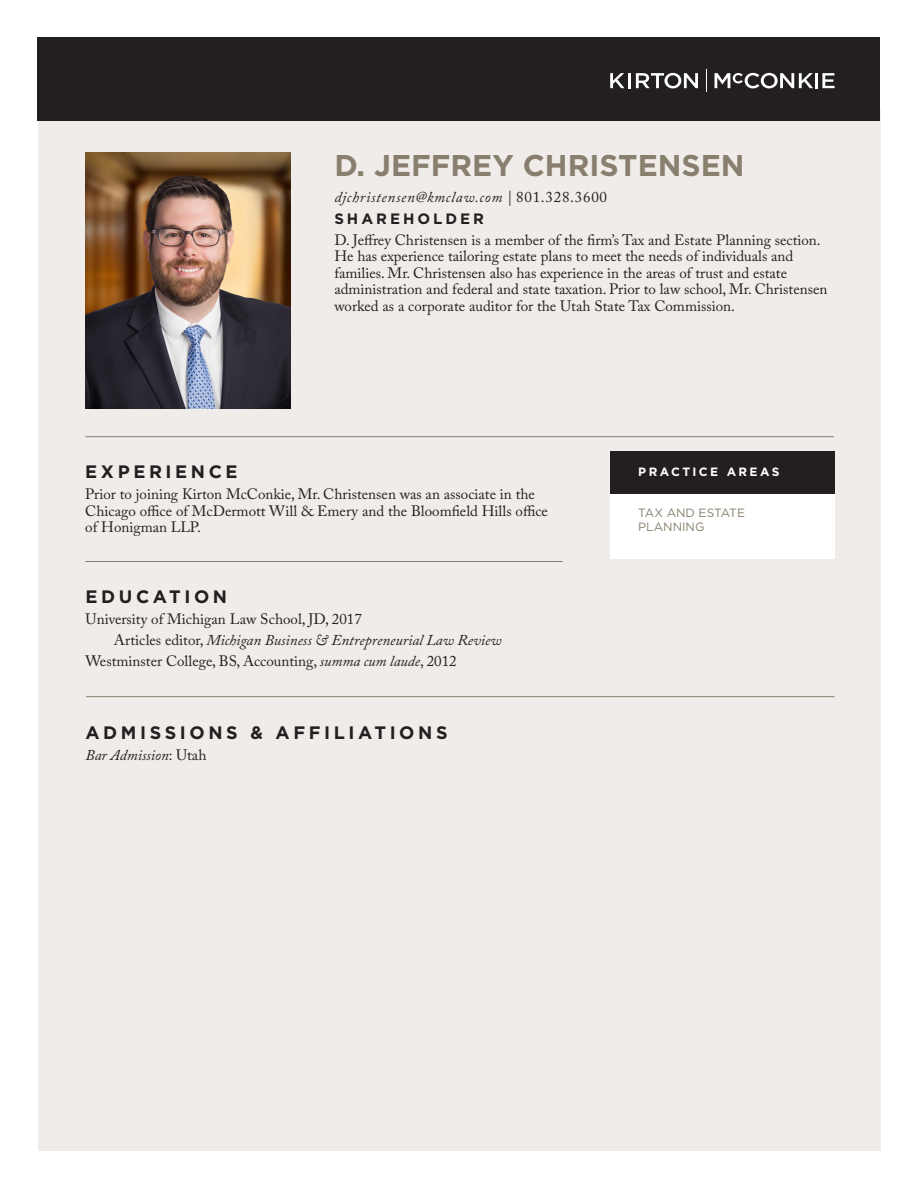
<style>
.page{position:relative;width:918px;height:1188px;background:#fff}
.page>*{position:absolute;margin:0;border:0;box-sizing:border-box;transform-origin:0 0}
.Name_Header{font:700 30px "Gotham";color:#887f6f}
.Section_Header{font:700 18px "Gotham";letter-spacing:.2em;color:#231f20}
.INTRODUCTORY_Paragraph{font:15px/16.5px "Adobe Caslon Pro";color:#231f20}
.Body_Paragraphs{font:15px/16.5px "Adobe Caslon Pro";color:#231f20}
.Body_Paragraphs-2{font:italic 15px "Adobe Caslon Pro";color:#231f20}
.Contact_Info{font:italic 15px "Adobe Caslon Pro";letter-spacing:.05em;color:#231f20}
.Position_Title_Header{font:700 15px "Gotham";letter-spacing:.2em;color:#231f20}
.CallOUT_Small_Caps{font:12px/14.4px "Gotham";color:#887f6f}
.CallOUT_Large_Caps{font:700 12px "Gotham";letter-spacing:.2em;color:#fff}
.s1{font-style:normal}
.s2{font-style:italic}
</style>
<div class="page">
<div style="left:38px;top:110px;width:842px;height:1040px;background:#efece9"></div>
<div style="left:38px;top:38px;width:842px;height:83px;background:#231f20"></div>
<svg style="left:610px;top:73px;width:15px;height:15px"></svg>
<svg style="left:636px;top:73px;width:62px;height:15px"></svg>
<hr style="left:815px;top:73px;width:3px;height:15px;background:#fff">
<svg style="left:822px;top:73px;width:13px;height:15px"></svg>
<hr style="left:628px;top:73px;width:3px;height:15px;background:#fff">
<svg style="left:715px;top:73px;width:98px;height:15px"></svg>
<svg style="left:706px;top:69px;width:1px;height:23px"></svg>
<hr style="left:86px;top:696px;width:748px;height:1px;background:#887f6f">
<hr style="left:85px;top:561px;width:478px;height:1px;background:#887f6f">
<hr style="left:85px;top:436px;width:749px;height:1px;background:#887f6f">
<img style="left:85px;top:152px;width:206px;height:257px">
<div style="left:610px;top:451px;width:225px;height:108px;background:#fff"></div>
<div style="left:610px;top:451px;width:225px;height:42px;background:#231f20"></div>
<p class="Name_Header" style="left:334px;top:146px;width:412px">D. JEFFREY CHRISTENSEN</p>
<p class="Contact_Info" style="left:334px;top:188px;width:274px">djchristensen@kmclaw.com | <span class="s1">801.328.3600</span></p>
<p class="Position_Title_Header" style="left:334px;top:209px;width:151px">SHAREHOLDER</p>
<p class="INTRODUCTORY_Paragraph" style="left:334px;top:231px;width:495px">D. Jeffrey Christensen is a member of the firm’s Tax and Estate Planning section.<br>He has experience tailoring estate plans to meet the needs of individuals and families. Mr. Christensen also has experience in the areas of trust and estate administration and federal and state taxation. Prior to law school, Mr. Christensen worked as a corporate auditor for the Utah State Tax Commission.</p>
<p class="Section_Header" style="left:85px;top:460px;width:154px">EXPERIENCE</p>
<p class="Body_Paragraphs" style="left:85px;top:486px;width:464px">Prior to joining Kirton McConkie, Mr. Christensen was an associate in the<br>Chicago office of McDermott Will &amp; Emery and the Bloomfield Hills office of Honigman LLP.</p>
<p class="Section_Header" style="left:85px;top:585px;width:143px">EDUCATION</p>
<p class="Body_Paragraphs" style="left:85px;top:611px;width:278px">University of Michigan Law School, JD, 2017</p>
<p class="Body_Paragraphs-2" style="left:114px;top:631px;width:389px"><span class="s1">Articles editor,</span> Michigan Business &amp; Entrepreneurial Law Review</p>
<p class="Body_Paragraphs" style="left:85px;top:652px;width:373px">Westminster College, BS, Accounting, <span class="s2">summa cum laude</span>, 2012</p>
<p class="Section_Header" style="left:85px;top:720px;width:364px">ADMISSIONS &amp; AFFILIATIONS</p>
<p class="Body_Paragraphs-2" style="left:85px;top:746px;width:122px">Bar Admission<span class="s1">: Utah</span></p>
<p class="CallOUT_Large_Caps" style="left:638px;top:463px;width:143px">PRACTICE AREAS</p>
<p class="CallOUT_Small_Caps" style="left:638px;top:505px;width:108px">TAX AND ESTATE<br>PLANNING</p>
</div>
